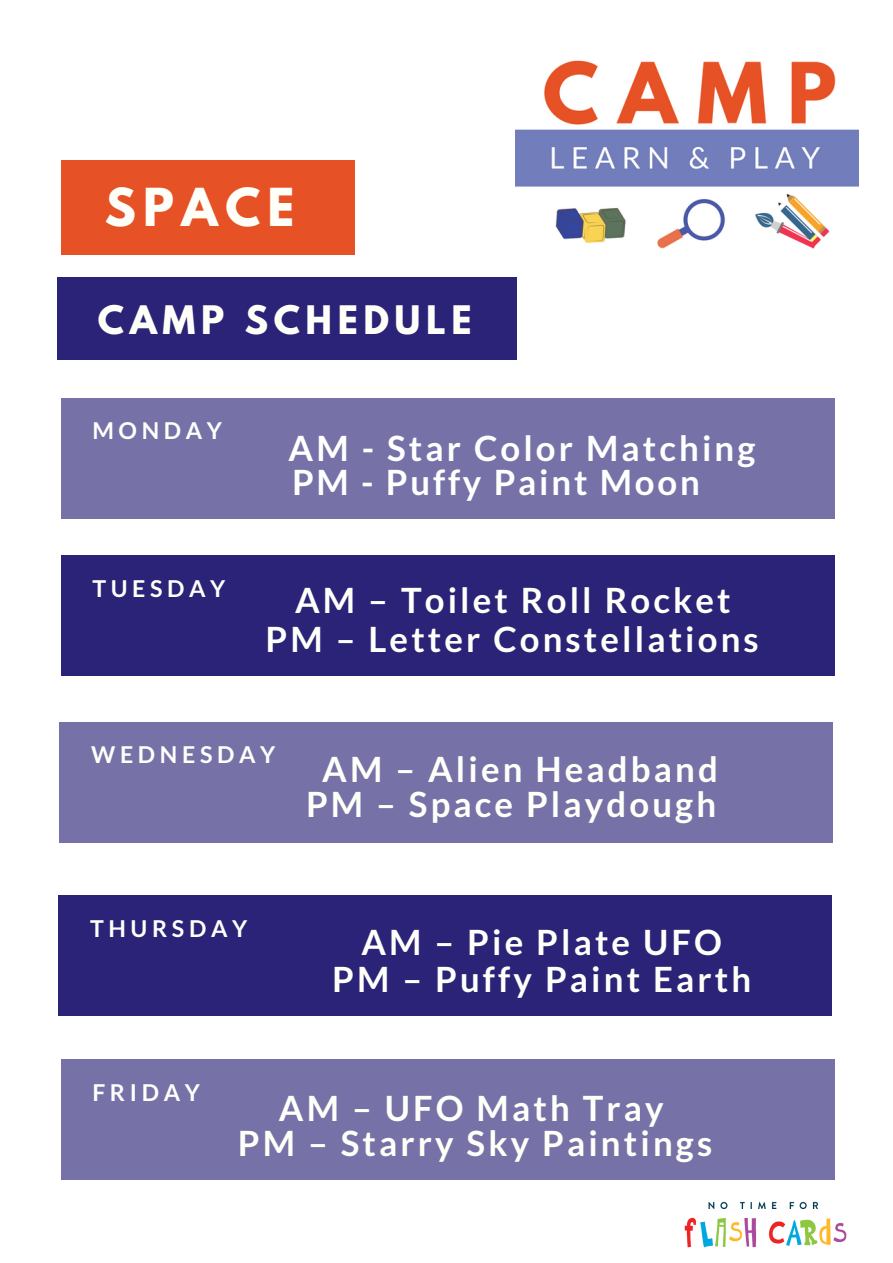
<style>
.page{position:relative;width:893px;height:1263px;background:#fff}
.page>*{position:absolute;margin:0;border:0;box-sizing:border-box;transform-origin:0 0}
.t1{font:700 46.35px "League Spartan";letter-spacing:.16em;color:#fffff9}
.t2{font:700 34.8px "Lato";letter-spacing:.09em;color:#fffff9}
.t3{font:700 34.8px/33.8px "Lato";letter-spacing:.09em;color:#fff}
.t4{font:700 34.8px "League Spartan";letter-spacing:.16em;color:#fffff9}
.t5{font:700 23.25px "Lato";letter-spacing:.2em;color:#fffff9}
</style>
<div class="page">
<div style="left:61px;top:160px;width:294px;height:94px;background:#e65226"></div>
<div style="left:57px;top:277px;width:460px;height:82px;background:#2a2378"></div>
<div style="left:61px;top:399px;width:773px;height:120px;background:#7672a8"></div>
<div style="left:61px;top:555px;width:773px;height:121px;background:#2a2378"></div>
<div style="left:60px;top:722px;width:773px;height:120px;background:#7672a8"></div>
<div style="left:59px;top:895px;width:773px;height:121px;background:#2a2378"></div>
<div style="left:61px;top:1060px;width:773px;height:120px;background:#7672a8"></div>
<img style="left:684px;top:1201px;width:163px;height:47px">
<img style="left:516px;top:60px;width:342px;height:189px">
<h1 class="t1" style="left:105px;top:185px;width:191px">SPACE</h1>
<p class="t4" style="left:98px;top:303px;width:375px">CAMP SCHEDULE</p>
<p class="t5" style="left:92px;top:416px;width:131px">MONDAY</p>
<p class="t5" style="left:92px;top:574px;width:135px">TUESDAY</p>
<p class="t3" style="left:289px;top:431px;width:468px">AM - Star Color Matching<br>PM - Puffy Paint Moon</p>
<p class="t2" style="left:295px;top:578px;width:437px">AM – Toilet Roll Rocket</p>
<p class="t2" style="left:266px;top:618px;width:495px">PM – Letter Constellations</p>
<p class="t5" style="left:91px;top:740px;width:186px">WEDNESDAY</p>
<p class="t2" style="left:322px;top:747px;width:397px">AM – Alien Headband</p>
<p class="t2" style="left:306px;top:782px;width:412px">PM – Space Playdough</p>
<p class="t5" style="left:90px;top:914px;width:159px">THURSDAY</p>
<p class="t2" style="left:361px;top:921px;width:362px">AM – Pie Plate UFO</p>
<p class="t2" style="left:332px;top:958px;width:420px">PM – Puffy Paint Earth</p>
<p class="t5" style="left:92px;top:1078px;width:109px">FRIDAY</p>
<p class="t2" style="left:279px;top:1086px;width:386px">AM – UFO Math Tray</p>
<p class="t2" style="left:238px;top:1121px;width:476px">PM – Starry Sky Paintings</p>
</div>
